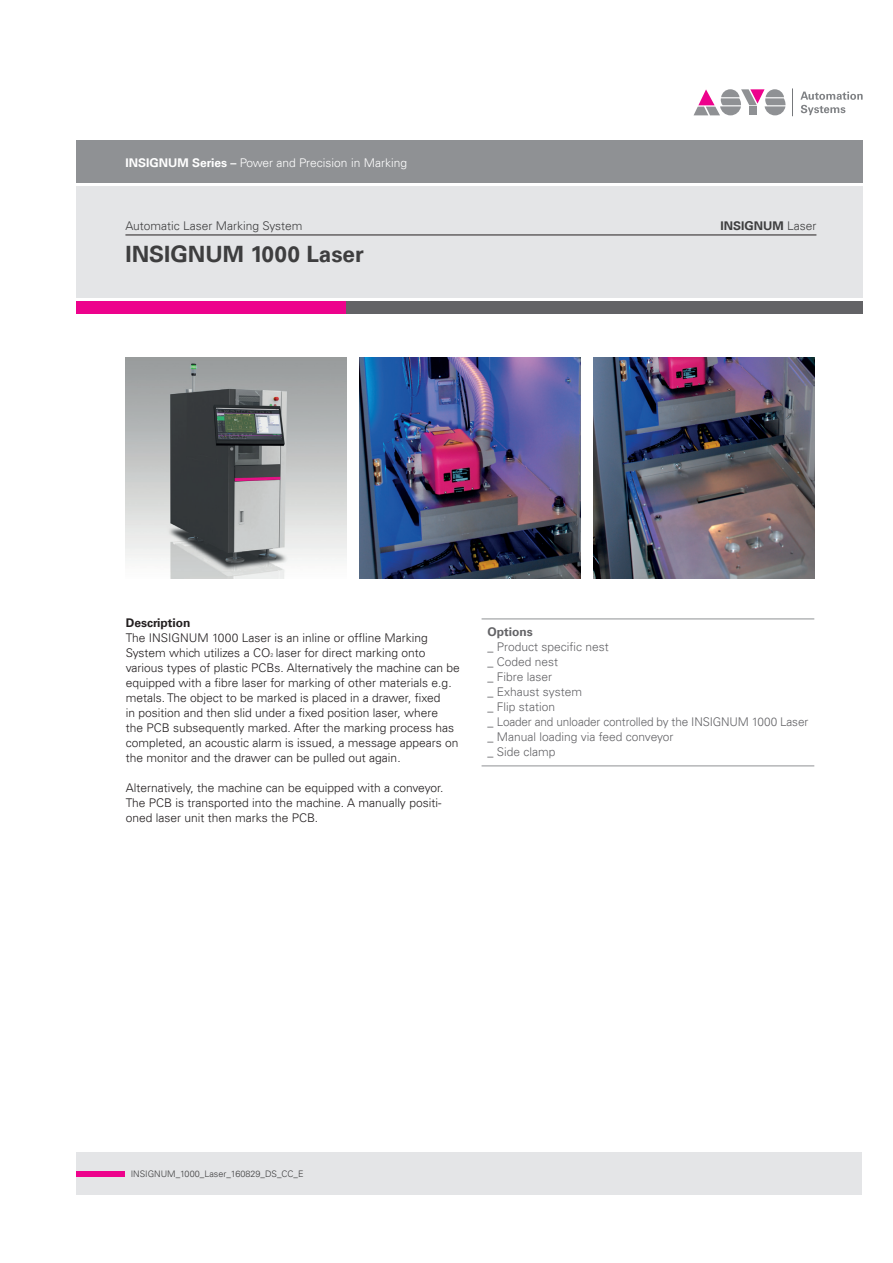
<style>
.page{position:relative;width:893px;height:1263px;background:#fff}
.page>*{position:absolute;margin:0;border:0;box-sizing:border-box;transform-origin:0 0}
.t1{font:700 22.5px "Univers";color:#3e3e3f}
.t2{font:300 12px/15px "Univers LT";color:#231f20}
.t3{font:300 12px/15px "Univers LT";color:#636366}
.t4{font:300 12px "Univers LT";color:#fff}
.t5{font:300 12px "Univers LT";color:#3e3e3f}
.t6{font:700 12px "Univers";color:#3e3e3f}
.t7{font:700 12px "Univers";color:#231f20}
.t8{font:700 12px "Univers";color:#636366}
.t9{font:300 9px "Univers LT";color:#3e3e3f}
.t10{font:300 5.25px "Univers LT";color:#231f20}
.s1{font-family:"Univers";font-weight:700}
.s2{font-family:"Univers LT";font-weight:300}
</style>
<div class="page">
<div style="left:77px;top:186px;width:786px;height:112px;background:#e4e5e7"></div>
<div style="left:77px;top:1152px;width:785px;height:43px;background:#e4e5e7"></div>
<div style="left:77px;top:140px;width:786px;height:43px;background:#8f9194"></div>
<div style="left:77px;top:1171px;width:48px;height:5px;background:#ed028c"></div>
<div style="left:77px;top:301px;width:270px;height:13px;background:#ed028c"></div>
<div style="left:347px;top:301px;width:516px;height:13px;background:#636366"></div>
<hr style="left:125px;top:235px;width:691px;height:1px;background:#231f20">
<svg style="left:694px;top:89px;width:92px;height:26px"></svg>
<svg style="left:792px;top:88px;width:1px;height:28px"></svg>
<svg style="left:800px;top:92px;width:63px;height:23px"></svg>
<hr style="left:482px;top:619px;width:332px;height:1px;background:#8f9194">
<hr style="left:482px;top:766px;width:332px;height:1px;background:#8f9194">
<img style="left:593px;top:357px;width:221px;height:221px">
<img style="left:359px;top:357px;width:221px;height:221px">
<img style="left:125px;top:357px;width:222px;height:221px">
<p class="t4" style="left:125px;top:155px;width:283px"><span class="s1">INSIGNUM Series –</span> Power and Precision in Marking</p>
<p class="t5" style="left:125px;top:218px;width:179px">Automatic Laser Marking System</p>
<h1 class="t1" style="left:125px;top:241px;width:240px">INSIGNUM 1000 Laser</h1>
<p class="t6" style="left:720px;top:218px;width:98px">INSIGNUM <span class="s2">Laser</span></p>
<p class="t7" style="left:126px;top:616px;width:66px">Description</p>
<p class="t2" style="left:126px;top:631px;width:304px">The INSIGNUM 1000 Laser is an inline or offline Marking<br>System which utilizes a CO</p>
<p class="t2" style="left:126px;top:646px;width:336px;text-indent:150px">laser for direct marking onto various types of plastic PCBs. Alternatively the machine can be equipped with a fibre laser for marking of other materials e.g. metals. The object to be marked is placed in a drawer, fixed<br>in position and then slid under a fixed position laser, where<br>the PCB subsequently marked. After the marking process has completed, an acoustic alarm is issued, a message appears on the monitor and the drawer can be pulled out again.</p>
<p class="t2" style="left:126px;top:781px;width:319px">Alternatively, the machine can be equipped with a conveyor.<br>The PCB is transported into the machine. A manually positi&shy;oned laser unit then marks the PCB.</p>
<p class="t10" style="left:270px;top:652px;width:4px">2</p>
<p class="t8" style="left:488px;top:625px;width:47px">Options</p>
<p class="t3" style="left:488px;top:639px;width:322px">_ Product specific nest<br>_ Coded nest<br>_ Fibre laser<br>_ Exhaust system<br>_ Flip station<br>_ Loader and unloader controlled by the INSIGNUM 1000 Laser _ Manual loading via feed conveyor<br>_ Side clamp</p>
<p class="t9" style="left:131px;top:1168px;width:174px">INSIGNUM_1000_Laser_160829_DS_CC_E</p>
</div>
